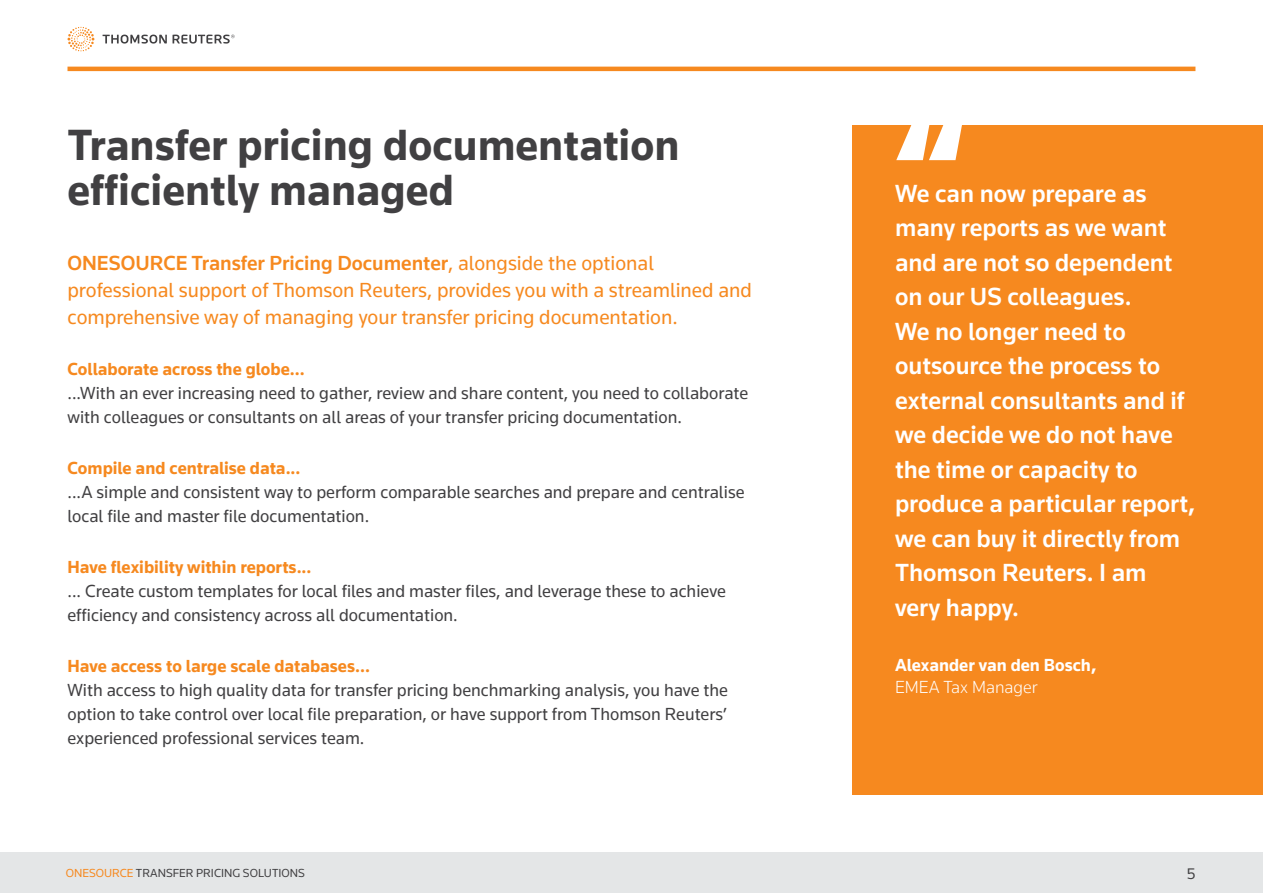
<style>
.page{position:relative;width:1263px;height:893px;background:#fff}
.page>*{position:absolute;margin:0;border:0;box-sizing:border-box;transform-origin:0 0}
.t1{font:900 135px "Knowledge 2017";color:#fff}
.t2{font:700 45px/45px "Knowledge 2017";color:#414042}
.t3{font:500 25.5px/34.5px "Knowledge 2017";color:#fff}
.t4{font:21px/27px "Knowledge 2017";color:#f6891f}
.t5{font:18px/24px "Knowledge 2017";color:#414042}
.t6{font:700 18px "Knowledge 2017";color:#f6891f}
.t7{font:700 18px "Knowledge 2017";color:#fff}
.t8{font:300 18px "Knowledge 2017";color:#fff}
.t9{font:15.75px "Knowledge 2017";color:#414042}
.t10{font:12px "Knowledge 2017";color:#414042}
.s1{font-weight:500}
.s2{color:#f6891f}
</style>
<div class="page">
<div style="left:0;top:852px;width:1263px;height:41px;background:#e4e6e7"></div>
<hr style="left:68px;top:67px;width:1127px;height:4px;background:#f6891f">
<svg style="left:68px;top:27px;width:26px;height:24px"></svg>
<svg style="left:103px;top:35px;width:132px;height:9px"></svg>
<div style="left:852px;top:125px;width:411px;height:670px;background:#f6891f"></div>
<h2 class="t2" style="left:68px;top:122px;width:613px">Transfer pricing documentation efficiently managed</h2>
<p class="t4" style="left:68px;top:249px;width:686px"><span class="s1">ONESOURCE Transfer Pricing Documenter</span>, alongside the optional professional support of Thomson Reuters, provides you with a streamlined and comprehensive way of managing your transfer pricing documentation.</p>
<p class="t6" style="left:68px;top:357px;width:239px">Collaborate across the globe...</p>
<p class="t5" style="left:68px;top:380px;width:682px">...With an ever increasing need to gather, review and share content, you need to collaborate with colleagues or consultants on all areas of your transfer pricing documentation.</p>
<p class="t6" style="left:68px;top:456px;width:235px">Compile and centralise data...</p>
<p class="t5" style="left:68px;top:479px;width:678px">...A simple and consistent way to perform comparable searches and prepare and centralise local file and master file documentation.</p>
<p class="t6" style="left:68px;top:555px;width:246px">Have flexibility within reports...</p>
<p class="t5" style="left:68px;top:578px;width:660px">... Create custom templates for local files and master files, and leverage these to achieve efficiency and consistency across all documentation.</p>
<p class="t6" style="left:68px;top:654px;width:304px">Have access to large scale databases...</p>
<p class="t5" style="left:68px;top:677px;width:662px;text-align:justify">With access to high quality data for transfer pricing benchmarking analysis, you have the option to take control over local file preparation, or have support from Thomson Reuters’ experienced professional services team.</p>
<h1 class="t1" style="left:896px;top:86px;width:69px">“</h1>
<p class="t3" style="left:895px;top:176px;width:302px">We can now prepare as many reports as we want and are not so dependent on our US colleagues.<br>We no longer need to outsource the process to external consultants and if we decide we do not have the time or capacity to produce a particular report, we can buy it directly from<br>Thomson Reuters. I am very happy.</p>
<p class="t7" style="left:895px;top:654px;width:203px">Alexander van den Bosch,</p>
<p class="t8" style="left:895px;top:676px;width:144px">EMEA Tax Manager</p>
<p class="t10" style="left:66px;top:866px;width:240px"><span class="s2">ONESOURCE</span> TRANSFER PRICING SOLUTIONS</p>
<p class="t9" style="left:1187px;top:864px;width:10px">5</p>
</div>
